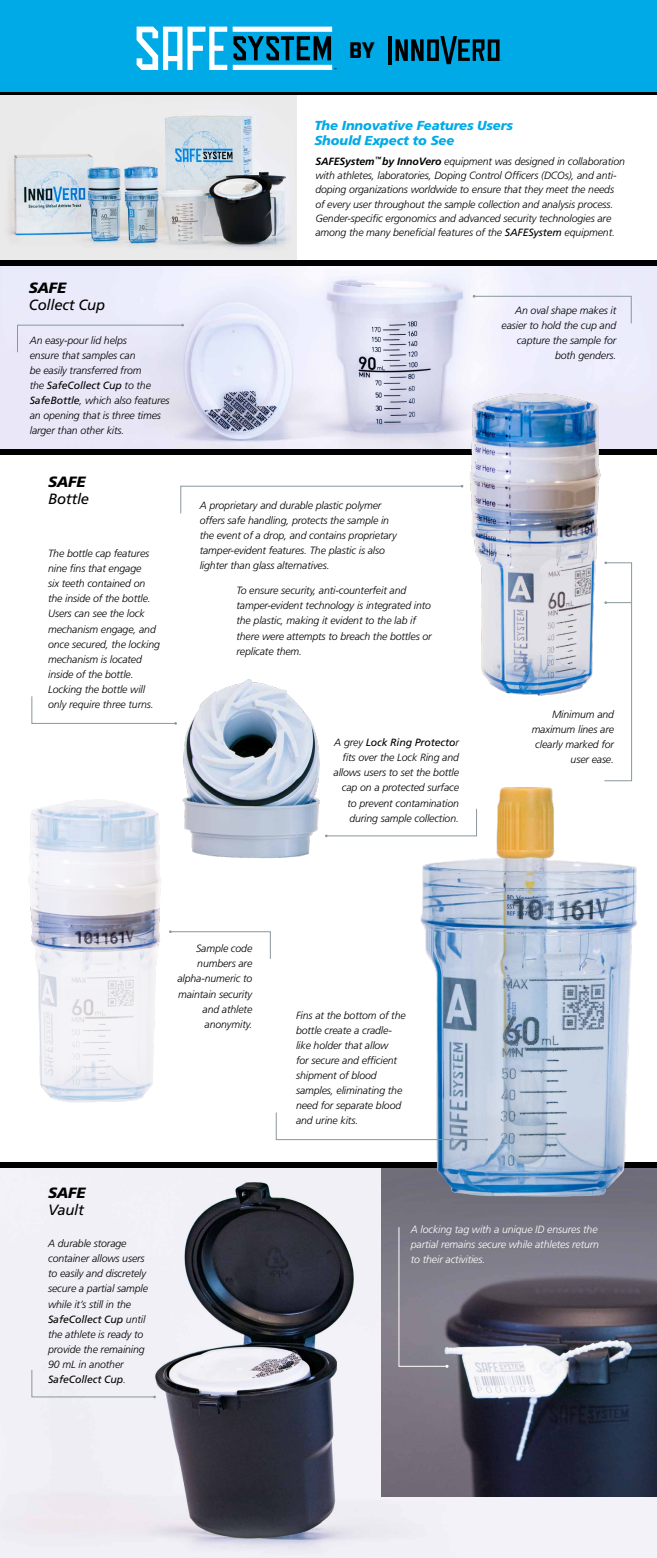
<style>
.page{position:relative;width:657px;height:1558px;background:#fff}
.page>*{position:absolute;margin:0;border:0;box-sizing:border-box;transform-origin:0 0}
.t1{font:900 23.62px "Stratum 1";color:#000}
.t2{font:italic 14.88px "Frutiger LT Std";letter-spacing:-.015em;color:#000}
.t3{font:italic 900 14.88px "Frutiger LT Std";letter-spacing:-.01em;color:#000}
.t4{font:italic 900 13.04px/15.7px "Frutiger LT Std";letter-spacing:-.01em;color:#00aae7}
.t5{font:italic 300 10.5px/15px "Frutiger LT Std";letter-spacing:-.01em;color:#000}
.t6{font:italic 300 10.5px/15px "Frutiger LT Std";letter-spacing:-.01em;color:#fff}
.s1{font-weight:400}
.s2{font-weight:700}
</style>
<div class="page">
<img style="left:0;top:267px;width:656px;height:182px">
<img style="left:0;top:1167px;width:656px;height:391px">
<img style="left:0;top:95px;width:296px;height:166px">
<svg style="left:17px;top:324px;width:167px;height:29px;background:#e5e4f4"></svg>
<svg style="left:180px;top:485px;width:277px;height:29px"></svg>
<svg style="left:472px;top:295px;width:159px;height:29px"></svg>
<svg style="left:604px;top:562px;width:28px;height:219px"></svg>
<svg style="left:338px;top:835px;width:65px;height:2px"></svg>
<svg style="left:31px;top:696px;width:134px;height:28px"></svg>
<svg style="left:31px;top:1369px;width:125px;height:29px"></svg>
<div style="left:0;top:449px;width:656px;height:5px;background:#000"></div>
<div style="left:0;top:261px;width:656px;height:5px;background:#000"></div>
<img style="left:381px;top:1167px;width:275px;height:329px">
<svg style="left:398px;top:1226px;width:50px;height:141px;background:#84818d"></svg>
<img style="left:457px;top:383px;width:155px;height:321px">
<img style="left:165px;top:679px;width:173px;height:180px">
<svg style="left:186px;top:931px;width:85px;height:28px"></svg>
<img style="left:28px;top:785px;width:158px;height:318px">
<div style="left:0;top:1162px;width:656px;height:5px;background:#000"></div>
<img style="left:403px;top:788px;width:253px;height:417px">
<svg style="left:275px;top:1111px;width:212px;height:30px"></svg>
<svg style="left:0;top:91px;width:656px;height:4px;background:#002a39"></svg>
<div style="left:0;top:0;width:656px;height:91px;background:#00aae7"></div>
<svg style="left:136px;top:27px;width:91px;height:43px"></svg>
<div style="left:232px;top:27px;width:100px;height:5px;background:#fff"></div>
<div style="left:232px;top:65px;width:100px;height:5px;background:#fff"></div>
<svg style="left:233px;top:36px;width:98px;height:24px"></svg>
<svg style="left:388px;top:36px;width:3px;height:28px"></svg>
<svg style="left:395px;top:36px;width:106px;height:28px"></svg>
<h1 class="t1" style="left:348px;top:33px;width:27px">BY</h1>
<h2 class="t3" style="left:29px;top:279px;width:39px">SAFE</h2>
<h2 class="t2" style="left:29px;top:296px;width:78px">Collect Cup</h2>
<p class="t5" style="left:30px;top:332px;width:141px">An easy-pour lid helps<br>ensure that samples can<br>be easily transferred from<br>the <span class="s1">SafeCollect Cup</span> to the<br><span class="s1">SafeBottle</span>, which also features an opening that is three times larger than other kits.</p>
<h2 class="t3" style="left:48px;top:473px;width:39px">SAFE</h2>
<h2 class="t2" style="left:48px;top:490px;width:43px">Bottle</h2>
<p class="t5" style="left:48px;top:546px;width:113px">The bottle cap features nine fins that engage<br>six teeth contained on the inside of the bottle.<br>Users can see the lock mechanism engage, and once secured, the locking mechanism is located inside of the bottle.<br>Locking the bottle will only require three turns.</p>
<p class="t4" style="left:314px;top:117px;width:200px">The Innovative Features Users<br>Should Expect to See</p>
<p class="t5" style="left:315px;top:154px;width:311px;line-height:14.3px"><span class="s2">SAFESystem</span><sup>™</sup> <span class="s2">by InnoVero</span> equipment was designed in collaboration with athletes, laboratories, Doping Control Officers (DCOs), and anti&shy;doping organizations worldwide to ensure that they meet the needs of every user throughout the sample collection and analysis process.<br>Gender-specific ergonomics and advanced security technologies are among the many beneficial features of the <span class="s1">SAFESystem</span> equipment.</p>
<p class="t5" style="left:501px;top:303px;width:116px;text-align:right">An oval shape makes it easier to hold the cup and capture the sample for both genders.</p>
<p class="t5" style="left:200px;top:497px;width:198px">A proprietary and durable plastic polymer offers safe handling, protects the sample in the event of a drop, and contains proprietary tamper-evident features. The plastic is also lighter than glass alternatives.</p>
<p class="t5" style="left:236px;top:583px;width:196px">To ensure security, anti-counterfeit and tamper-evident technology is integrated into the plastic, making it evident to the lab if there were attempts to breach the bottles or replicate them.</p>
<p class="t5" style="left:333px;top:735px;width:127px;text-align:right">A grey <span class="s1">Lock Ring Protecto</span>r fits over the Lock Ring and allows users to set the bottle cap on a protected surface to prevent contamination during sample collection.</p>
<p class="t5" style="left:531px;top:706px;width:84px;text-align:right">Minimum and maximum lines are clearly marked for user ease.</p>
<p class="t5" style="left:177px;top:941px;width:76px;text-align:right">Sample code numbers are alpha-numeric to maintain security and athlete anonymity.</p>
<h2 class="t3" style="left:48px;top:1184px;width:39px">SAFE</h2>
<h2 class="t2" style="left:48px;top:1200px;width:37px">Vault</h2>
<p class="t5" style="left:48px;top:1236px;width:101px">A durable storage container allows users to easily and discretely secure a partial sample while it’s still in the<br><span class="s1">SafeCollect Cup</span> until the athlete is ready to provide the remaining<br>90 mL in another<br><span class="s1">SafeCollect Cup</span>.</p>
<p class="t5" style="left:296px;top:1007px;width:111px">Fins at the bottom of the bottle create a cradle&shy;like holder that allow<br>for secure and efficient shipment of blood samples, eliminating the need for separate blood and urine kits.</p>
<p class="t6" style="left:410px;top:1222px;width:189px">A locking tag with a unique ID ensures the partial remains secure while athletes return to their activities.</p>
</div>
